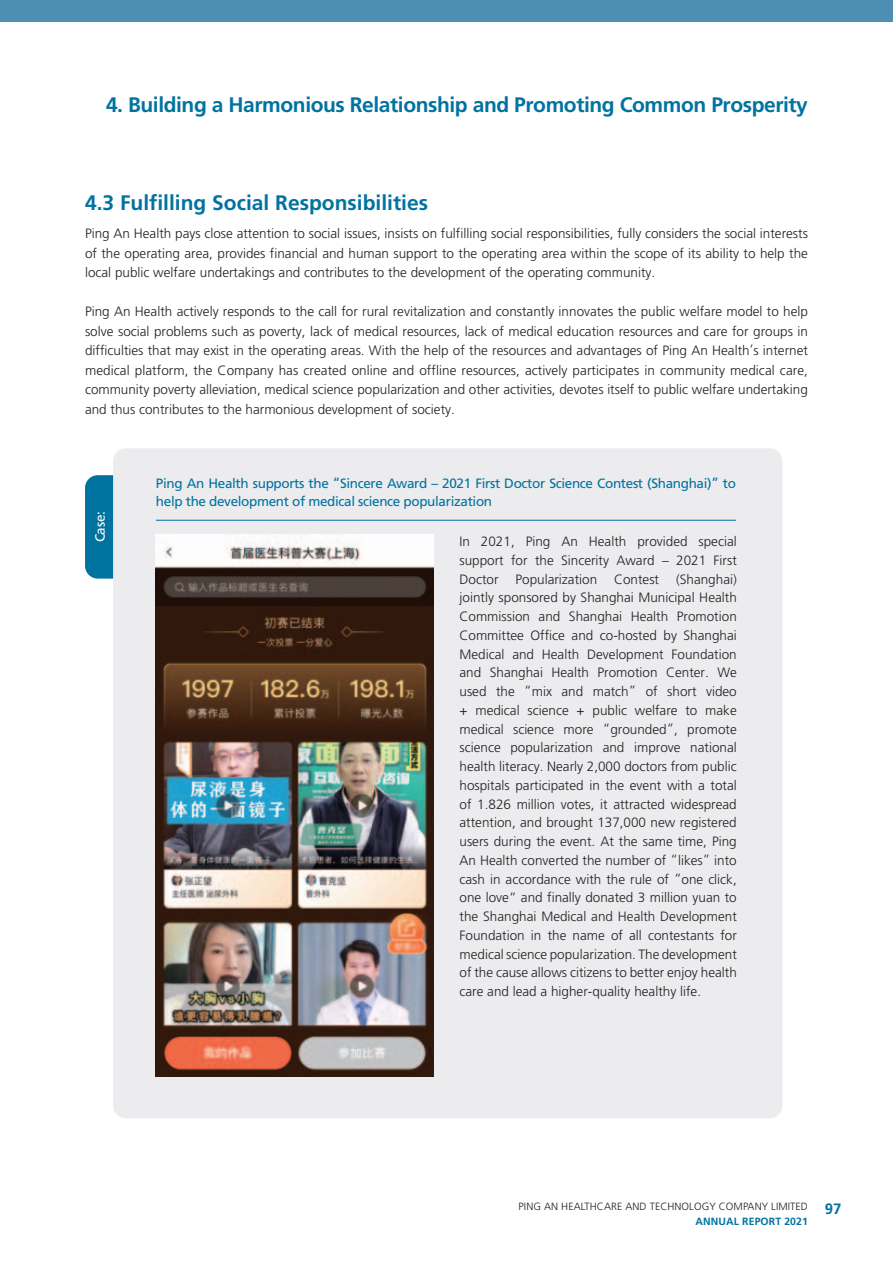
<style>
.page{position:relative;width:893px;height:1263px;background:#fff}
.page>*{position:absolute;margin:0;border:0;box-sizing:border-box;transform-origin:0 0}
.t1{font:700 21px "Frutiger LT Std";letter-spacing:-.02em;color:#0073a1}
.t2{font:700 21px "Frutiger LT Std";color:#0073a1}
.t3{font:700 15px "Frutiger LT Std";color:#0073a1}
.t4{font:300 13.5px/18.8px "Frutiger LT Std";color:#231f20;text-align:justify}
.t5{font:13.5px/18px "Frutiger LT Std";letter-spacing:-.025em;color:#0073a1}
.t6{font:13.5px "Frutiger LT Std";color:#fff}
.t7{font:300 10.5px "Frutiger LT Std";letter-spacing:.01em;color:#231f20}
.t8{font:700 10.5px "Frutiger LT Std";letter-spacing:.01em;color:#0073a1}
</style>
<div class="page">
<div style="left:0;top:0;width:893px;height:21px;background:#4d8eb5"></div>
<div style="left:85px;top:475px;width:56px;height:104px;background:#0073a1;border-radius:13px"></div>
<div style="left:113px;top:448px;width:669px;height:670px;background:#ececee;border-radius:13px"></div>
<hr style="left:156px;top:520px;width:580px;height:1px;background:#0073a1">
<img style="left:156px;top:534px;width:277px;height:542px">
<h1 class="t1" style="left:106px;top:92px;width:703px">4. Building a Harmonious Relationship and Promoting Common Prosperity</h1>
<h1 class="t2" style="left:85px;top:190px;width:345px">4.3 Fulfilling Social Responsibilities</h1>
<p class="t4" style="left:85px;top:225px;width:724px;line-height:19.5px">Ping An Health pays close attention to social issues, insists on fulfilling social responsibilities, fully considers the social interests of the operating area, provides financial and human support to the operating area within the scope of its ability to help the local public welfare undertakings and contributes to the development of the operating community.</p>
<p class="t4" style="left:85px;top:303px;width:724px;line-height:19.5px">Ping An Health actively responds to the call for rural revitalization and constantly innovates the public welfare model to help solve social problems such as poverty, lack of medical resources, lack of medical education resources and care for groups in difficulties that may exist in the operating areas. With the help of the resources and advantages of Ping An Health’s internet medical platform, the Company has created online and offline resources, actively participates in community medical care, community poverty alleviation, medical science popularization and other activities, devotes itself to public welfare undertaking and thus contributes to the harmonious development of society.</p>
<p class="t6" style="left:92px;top:542px;width:32px;rotate:-90deg">Case:</p>
<p class="t5" style="left:156px;top:474px;width:582px">Ping An Health supports the “Sincere Award – 2021 First Doctor Science Contest (Shanghai)” to help the development of medical science popularization</p>
<p class="t4" style="left:459px;top:533px;width:279px">In 2021, Ping An Health provided special support for the Sincerity Award – 2021 First Doctor</p>
<p class="t4" style="left:459px;top:571px;width:279px;text-indent:216px">(Shanghai) jointly sponsored by Shanghai Municipal Health Commission and Shanghai Health Promotion Committee Office and co-hosted by Shanghai Medical and Health Development Foundation and Shanghai Health Promotion Center. We used the “mix and match” of short video + medical science + public welfare to make medical science more “grounded”, promote science popularization and improve national health literacy. Nearly 2,000 doctors from public hospitals participated in the event with a total of 1.826 million votes, it attracted widespread attention, and brought 137,000 new registered users during the event. At the same time, Ping An Health converted the number of “likes” into cash in accordance with the rule of “one click, one love” and finally donated 3 million yuan to the Shanghai Medical and Health Development Foundation in the name of all contestants for medical science popularization. The development of the cause allows citizens to better enjoy health care and lead a higher-quality healthy life.</p>
<p class="t4" style="left:515px;top:571px;width:83px">Popularization</p>
<p class="t4" style="left:614px;top:571px;width:47px">Contest</p>
<p class="t7" style="left:519px;top:1200px;width:291px">PING AN HEALTHCARE AND TECHNOLOGY COMPANY LIMITED</p>
<p class="t8" style="left:696px;top:1215px;width:114px">ANNUAL REPORT 2021</p>
<p class="t3" style="left:825px;top:1199px;width:18px">97</p>
</div>
